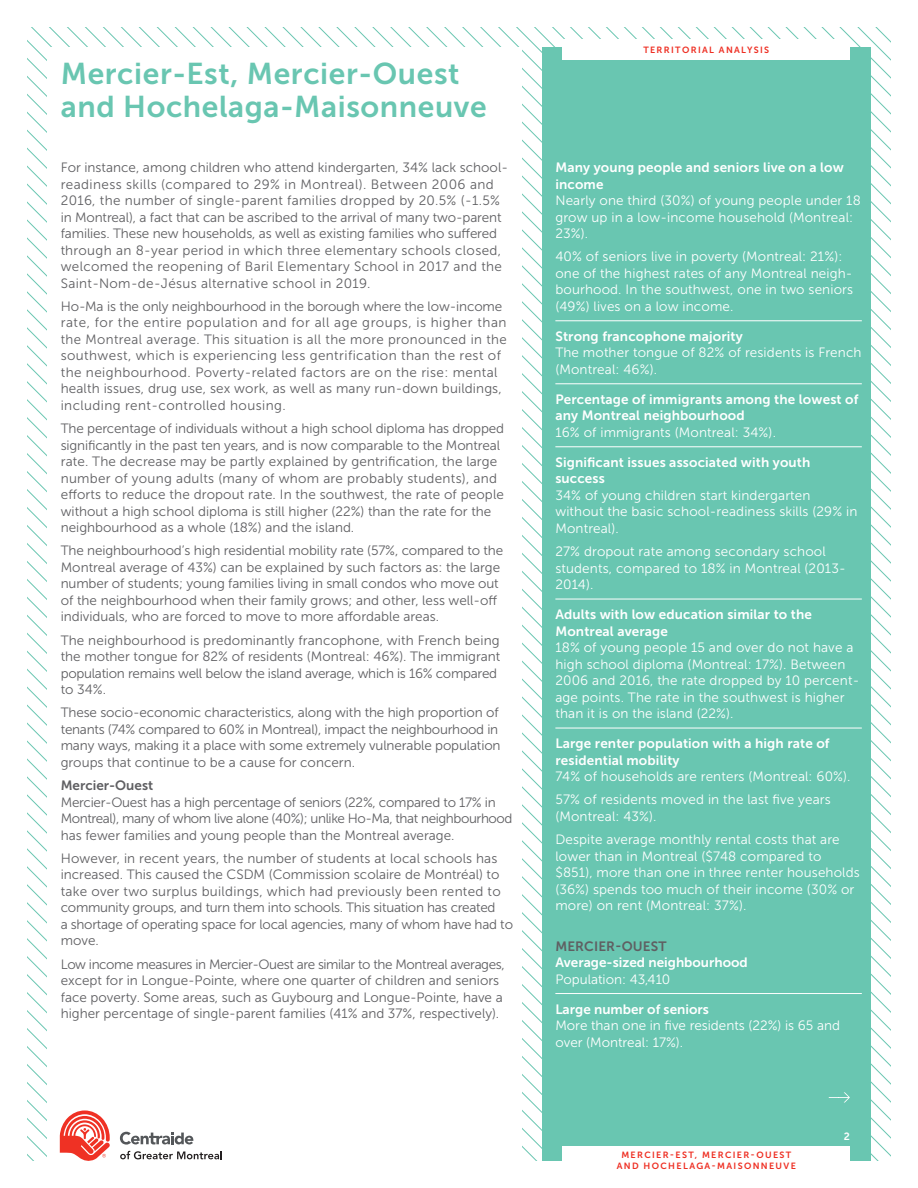
<style>
.page{position:relative;width:918px;height:1188px;background:#fff}
.page>*{position:absolute;margin:0;border:0;box-sizing:border-box;transform-origin:0 0}
.Grand-titre{font:30px/33px "Museo Sans 700";letter-spacing:.02em;color:#69c6b1}
.Texte_Courant{font:13.5px/16.5px "Museo Sans 300";color:#5f5f62}
.Texte_courant_-_BAND{font:13.5px/16.5px "Museo Sans 300";letter-spacing:.01em;color:#fff}
.Texte_Courant-2{font:13.5px/16.5px "Museo Sans 300";letter-spacing:.025em;color:#5f5f62}
.Texte_Courant-3{font:13.5px/16.5px "Museo Sans 300";letter-spacing:.03em;color:#5f5f62}
.Texte_courant_-_BAND-2{font:13.5px/16.5px "Museo Sans 700";letter-spacing:.01em;color:#fff}
.Texte_Courant-4{font:13.5px/16.5px "Museo Sans 300";letter-spacing:-.02em;color:#5f5f62}
.SOUS-Titre{font:13.5px "Museo Sans 700";letter-spacing:.01em;color:#5f5f62}
.SOUS-Titre-2{font:10.5px "Museo Sans 700";color:#fff}
.t1{font:9px/10.8px "Museo Sans 700";letter-spacing:.15em;color:#ee2e22;text-align:center}
.s1{font-family:"Museo Sans 700"}
.s2{font-family:"Museo Sans 300"}
</style>
<div class="page">
<svg style="left:721px;top:27px;width:170px;height:630px"></svg>
<div style="left:542px;top:47px;width:329px;height:1114px;background:#69c6b1"></div>
<div style="left:563px;top:40px;width:287px;height:20px;background:#fff"></div>
<hr style="left:555px;top:321px;width:307px;height:1px;background:#fff">
<hr style="left:555px;top:384px;width:307px;height:1px;background:#fff">
<hr style="left:555px;top:447px;width:307px;height:1px;background:#fff">
<hr style="left:555px;top:599px;width:307px;height:1px;background:#fff">
<hr style="left:555px;top:728px;width:307px;height:1px;background:#fff">
<hr style="left:555px;top:993px;width:307px;height:1px;background:#fff">
<svg style="left:829px;top:1092px;width:21px;height:11px"></svg>
<svg style="left:60px;top:1110px;width:50px;height:51px"></svg>
<svg style="left:120px;top:1132px;width:73px;height:13px"></svg>
<svg style="left:120px;top:1151px;width:102px;height:8px"></svg>
<div style="left:563px;top:1146px;width:287px;height:28px;background:#fff"></div>
<p class="Grand-titre" style="left:61px;top:57px;width:428px">Mercier-Est, Mercier-Ouest and Hochelaga-Maisonneuve</p>
<p class="Texte_Courant-2" style="left:61px;top:159px;width:449px">For instance, among children who attend kindergarten, 34% lack school&shy;readiness skills (compared to 29% in Montreal). Between 2006 and 2016, the number of single-parent families dropped by 20.5% (-1.5% in Montreal), a fact that can be ascribed to the arrival of many two-parent families. These new households, as well as existing families who suffered through an 8-year period in which three elementary schools closed, welcomed the reopening of Baril Elementary School in 2017 and the Saint-Nom-de-Jésus alternative school in 2019.</p>
<p class="Texte_Courant-3" style="left:61px;top:298px;width:448px">Ho-Ma is the only neighbourhood in the borough where the low-income rate, for the entire population and for all age groups, is higher than the Montreal average. This situation is all the more pronounced in the southwest, which is experiencing less gentrification than the rest of the neighbourhood. Poverty-related factors are on the rise: mental health issues, drug use, sex work, as well as many run-down buildings, including rent-controlled housing.</p>
<p class="Texte_Courant" style="left:61px;top:420px;width:445px">The percentage of individuals without a high school diploma has dropped significantly in the past ten years, and is now comparable to the Montreal rate. The decrease may be partly explained by gentrification, the large number of young adults (many of whom are probably students), and efforts to reduce the dropout rate. In the southwest, the rate of people without a high school diploma is still higher (22%) than the rate for the neighbourhood as a whole (18%) and the island.</p>
<p class="Texte_Courant" style="left:61px;top:543px;width:444px">The neighbourhood’s high residential mobility rate (57%, compared to the Montreal average of 43%) can be explained by such factors as: the large number of students; young families living in small condos who move out of the neighbourhood when their family grows; and other, less well-off individuals, who are forced to move to more affordable areas.</p>
<p class="Texte_Courant" style="left:61px;top:632px;width:441px">The neighbourhood is predominantly francophone, with French being the mother tongue for 82% of residents (Montreal: 46%). The immigrant population remains well below the island average, which is 16% compared to 34%.</p>
<p class="Texte_Courant" style="left:61px;top:705px;width:441px">These socio-economic characteristics, along with the high proportion of tenants (74% compared to 60% in Montreal), impact the neighbourhood in many ways, making it a place with some extremely vulnerable population groups that continue to be a cause for concern.</p>
<p class="Texte_Courant-4" style="left:61px;top:777px;width:453px"><span class="s1">Mercier-Ouest<br></span>Mercier-Ouest has a high percentage of seniors (22%, compared to 17% in Montreal), many of whom live alone (40%); unlike Ho-Ma, that neighbourhood has fewer families and young people than the Montreal average.</p>
<p class="Texte_Courant" style="left:61px;top:850px;width:454px">However, in recent years, the number of students at local schools has increased. This caused the CSDM (Commission scolaire de Montréal) to take over two surplus buildings, which had previously been rented to community groups, and turn them into schools. This situation has created<br>a shortage of operating space for local agencies, many of whom have had to move.</p>
<p class="Texte_Courant" style="left:61px;top:956px;width:445px">Low income measures in Mercier-Ouest are similar to the Montreal averages, except for in Longue-Pointe, where one quarter of children and seniors face poverty. Some areas, such as Guybourg and Longue-Pointe, have a higher percentage of single-parent families (41% and 37%, respectively).</p>
<p class="t1" style="left:643px;top:45px;width:127px">TERRITORIAL ANALYSIS</p>
<p class="Texte_courant_-_BAND" style="left:555px;top:159px;width:307px"><span class="s1">Many young people and seniors live on a low income<br></span>Nearly one third (30%) of young people under 18 grow up in a low-income household (Montreal:<br>23%).</p>
<p class="Texte_courant_-_BAND" style="left:555px;top:249px;width:299px">40% of seniors live in poverty (Montreal: 21%): one of the highest rates of any Montreal neigh&shy;bourhood. In the southwest, one in two seniors (49%) lives on a low income.</p>
<p class="Texte_courant_-_BAND" style="left:555px;top:328px;width:308px"><span class="s1">Strong francophone majority<br></span>The mother tongue of 82% of residents is French (Montreal: 46%).</p>
<p class="Texte_courant_-_BAND-2" style="left:555px;top:391px;width:305px">Percentage of immigrants among the lowest of any Montreal neighbourhood<br><span class="s2">16% of immigrants (Montreal: 34%).</span></p>
<p class="Texte_courant_-_BAND" style="left:555px;top:454px;width:304px"><span class="s1">Significant issues associated with youth success<br></span>34% of young children start kindergarten without the basic school-readiness skills (29% in<br>Montreal).</p>
<p class="Texte_courant_-_BAND" style="left:555px;top:543px;width:292px">27% dropout rate among secondary school students, compared to 18% in Montreal (2013-<br>2014).</p>
<p class="Texte_courant_-_BAND" style="left:555px;top:606px;width:305px"><span class="s1">Adults with low education similar to the Montreal average<br></span>18% of young people 15 and over do not have a high school diploma (Montreal: 17%). Between 2006 and 2016, the rate dropped by 10 percent&shy;age points. The rate in the southwest is higher than it is on the island (22%).</p>
<p class="Texte_courant_-_BAND-2" style="left:555px;top:735px;width:297px">Large renter population with a high rate of residential mobility<br><span class="s2">74% of households are renters (Montreal: 60%).</span></p>
<p class="Texte_courant_-_BAND" style="left:555px;top:792px;width:277px">57% of residents moved in the last five years (Montreal: 43%).</p>
<p class="Texte_courant_-_BAND" style="left:555px;top:831px;width:306px">Despite average monthly rental costs that are lower than in Montreal ($748 compared to $851), more than one in three renter households (36%) spends too much of their income (30% or more) on rent (Montreal: 37%).</p>
<p class="SOUS-Titre" style="left:555px;top:938px;width:113px">MERCIER-OUEST</p>
<p class="Texte_courant_-_BAND-2" style="left:555px;top:954px;width:194px">Average-sized neighbourhood</p>
<p class="Texte_courant_-_BAND" style="left:555px;top:971px;width:117px">Population: 43,410</p>
<p class="Texte_courant_-_BAND" style="left:555px;top:1001px;width:286px"><span class="s1">Large number of seniors<br></span>More than one in five residents (22%) is 65 and over (Montreal: 17%).</p>
<p class="t1" style="left:617px;top:1150px;width:181px">MERCIER-EST, MERCIER-OUEST<br>AND HOCHELAGA-MAISONNEUVE</p>
<p class="SOUS-Titre-2" style="left:844px;top:1130px;width:8px">2</p>
</div>
